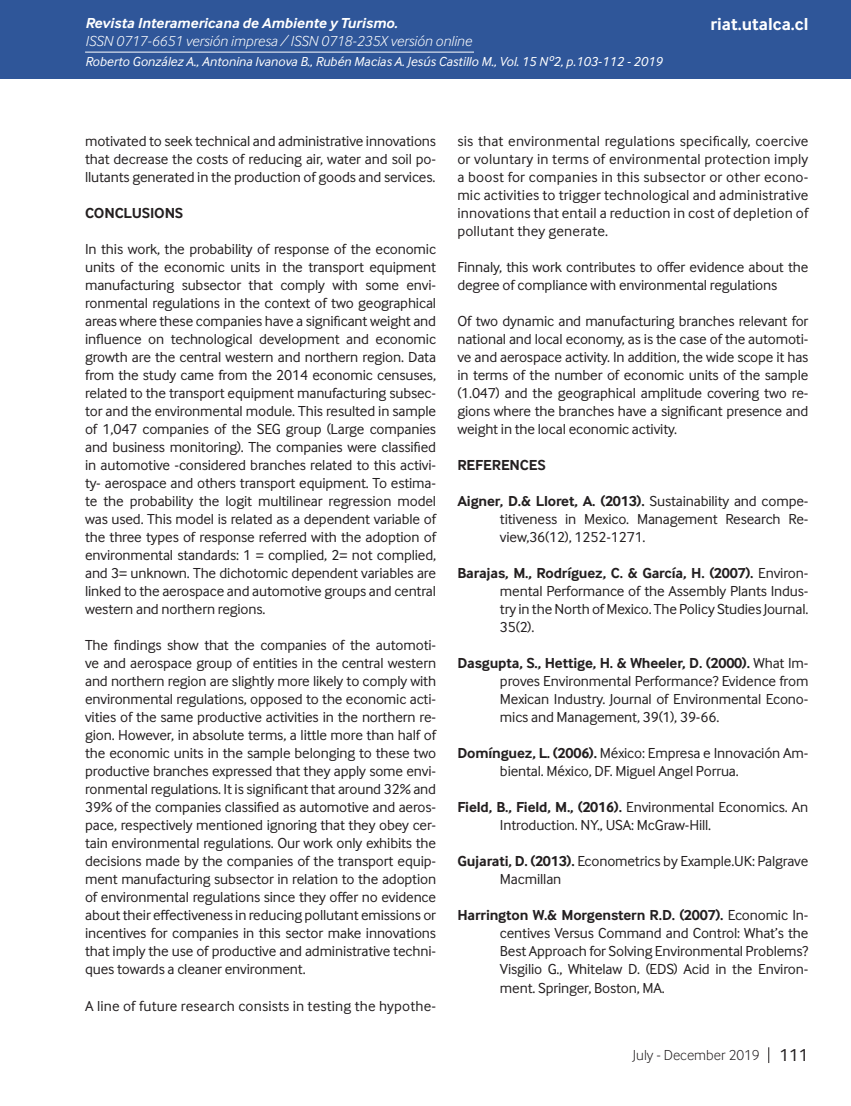
<style>
.page{position:relative;width:851px;height:1106px;background:#fff}
.page>*{position:absolute;margin:0;border:0;box-sizing:border-box;transform-origin:0 0}
.t1{font:700 18px "Inter Face";color:#fff}
.t2{font:15px/18px "Inter Face";letter-spacing:-.01em;color:#231f20;text-align:justify}
.t3{font:italic 300 15px "Inter Face";color:#fff}
.t4{font:15px "Inter Face";letter-spacing:.01em;color:#231f20}
.t5{font:italic 700 15px "Inter Face";color:#fff}
.t6{font:700 15px "Inter Face";letter-spacing:-.01em;color:#231f20}
.t7{font:300 15px "Inter Face";color:#231f20}
.t8{font:italic 13.5px "Inter Face";color:#fff}
.s1{font-weight:700}
.s2{font-weight:400;font-size:18px}
</style>
<div class="page">
<div style="left:0;top:0;width:850px;height:79px;background:#2f5699"></div>
<hr style="left:85px;top:52px;width:389px;height:1px;background:#fff">
<svg style="left:768px;top:1047px;width:1px;height:16px"></svg>
<p class="t5" style="left:85px;top:15px;width:314px">Revista Interamericana de Ambiente y Turismo.</p>
<p class="t3" style="left:85px;top:33px;width:388px">ISSN 0717-6651 versión impresa / ISSN 0718-235X versión online</p>
<p class="t8" style="left:85px;top:54px;width:578px">Roberto González A., Antonina Ivanova B., Rubén Macias A. Jesús Castillo M., Vol. 15 Nº2, p.103-112 - 2019</p>
<p class="t1" style="left:710px;top:14px;width:99px">riat.utalca.cl</p>
<p class="t2" style="left:85px;top:132px;width:352px">motivated to seek technical and administrative innovations that decrease the costs of reducing air, water and soil po&shy;llutants generated in the production of goods and services.</p>
<p class="t6" style="left:85px;top:204px;width:100px">CONCLUSIONS</p>
<p class="t2" style="left:85px;top:240px;width:352px">In this work, the probability of response of the economic units of the economic units in the transport equipment manufacturing subsector that comply with some envi&shy;ronmental regulations in the context of two geographical areas where these companies have a significant weight and influence on technological development and economic growth are the central western and northern region. Data from the study came from the 2014 economic censuses, related to the transport equipment manufacturing subsec&shy;tor and the environmental module. This resulted in sample of 1,047 companies of the SEG group (Large companies and business monitoring). The companies were classified in automotive -considered branches related to this activi&shy;ty- aerospace and others transport equipment. To estima&shy;te the probability the logit multilinear regression model was used. This model is related as a dependent variable of the three types of response referred with the adoption of environmental standards: 1 = complied, 2= not complied, and 3= unknown. The dichotomic dependent variables are linked to the aerospace and automotive groups and central western and northern regions.</p>
<p class="t2" style="left:85px;top:636px;width:352px">The findings show that the companies of the automoti&shy;ve and aerospace group of entities in the central western and northern region are slightly more likely to comply with environmental regulations, opposed to the economic acti&shy;vities of the same productive activities in the northern re&shy;gion. However, in absolute terms, a little more than half of the economic units in the sample belonging to these two productive branches expressed that they apply some envi&shy;ronmental regulations. It is significant that around 32% and 39% of the companies classified as automotive and aeros&shy;pace, respectively mentioned ignoring that they obey cer&shy;tain environmental regulations. Our work only exhibits the decisions made by the companies of the transport equip&shy;ment manufacturing subsector in relation to the adoption of environmental regulations since they offer no evidence about their effectiveness in reducing pollutant emissions or incentives for companies in this sector make innovations that imply the use of productive and administrative techni&shy;ques towards a cleaner environment.</p>
<p class="t4" style="left:85px;top:997px;width:352px">A line of future research consists in testing the hypothe-</p>
<p class="t2" style="left:457px;top:132px;width:352px">sis that environmental regulations specifically, coercive or voluntary in terms of environmental protection imply a boost for companies in this subsector or other econo&shy;mic activities to trigger technological and administrative innovations that entail a reduction in cost of depletion of pollutant they generate.</p>
<p class="t2" style="left:457px;top:258px;width:352px">Finnaly, this work contributes to offer evidence about the degree of compliance with environmental regulations</p>
<p class="t2" style="left:457px;top:312px;width:352px">Of two dynamic and manufacturing branches relevant for national and local economy, as is the case of the automoti&shy;ve and aerospace activity. In addition, the wide scope it has in terms of the number of economic units of the sample (1.047) and the geographical amplitude covering two re&shy;gions where the branches have a significant presence and weight in the local economic activity.</p>
<p class="t6" style="left:457px;top:456px;width:90px">REFERENCES</p>
<p class="t2" style="left:500px;top:492px;width:310px;text-indent:-43px"><span class="s1">Aigner, D.&amp; Lloret, A. (2013).</span> Sustainability and compe&shy;titiveness in Mexico. Management Research Re&shy;view,36(12), 1252-1271.</p>
<p class="t2" style="left:500px;top:564px;width:310px;text-indent:-43px"><span class="s1">Barajas, M., Rodríguez, C. &amp; García, H. (2007).</span> Environ&shy;mental Performance of the Assembly Plants Indus&shy;try in the North of Mexico. The Policy Studies Journal.<br>35(2).</p>
<p class="t2" style="left:500px;top:654px;width:310px;text-indent:-43px"><span class="s1">Dasgupta, S., Hettige, H. &amp; Wheeler, D. (2000).</span> What Im&shy;proves Environmental Performance? Evidence from Mexican Industry. Journal of Environmental Econo&shy;mics and Management, 39(1), 39-66.</p>
<p class="t2" style="left:500px;top:744px;width:310px;text-indent:-43px"><span class="s1">Domínguez, L. (2006).</span> México: Empresa e Innovación Am&shy;biental. México, DF. Miguel Angel Porrua.</p>
<p class="t2" style="left:500px;top:798px;width:310px;text-indent:-43px"><span class="s1">Field, B., Field, M., (2016).</span> Environmental Economics. An<br>Introduction. NY., USA: McGraw-Hill.</p>
<p class="t2" style="left:500px;top:852px;width:310px;text-indent:-43px"><span class="s1">Gujarati, D. (2013).</span> Econometrics by Example.UK: Palgrave<br>Macmillan</p>
<p class="t2" style="left:500px;top:906px;width:310px;text-indent:-43px"><span class="s1">Harrington W.&amp; Morgenstern R.D. (2007).</span> Economic In&shy;centives Versus Command and Control: What’s the Best Approach for Solving Environmental Problems?<br>Visgilio G., Whitelaw D. (EDS) Acid in the Environ&shy;ment. Springer, Boston, MA.</p>
<p class="t7" style="left:633px;top:1046px;width:177px">July - December 2019 <span class="s2">111</span></p>
</div>
